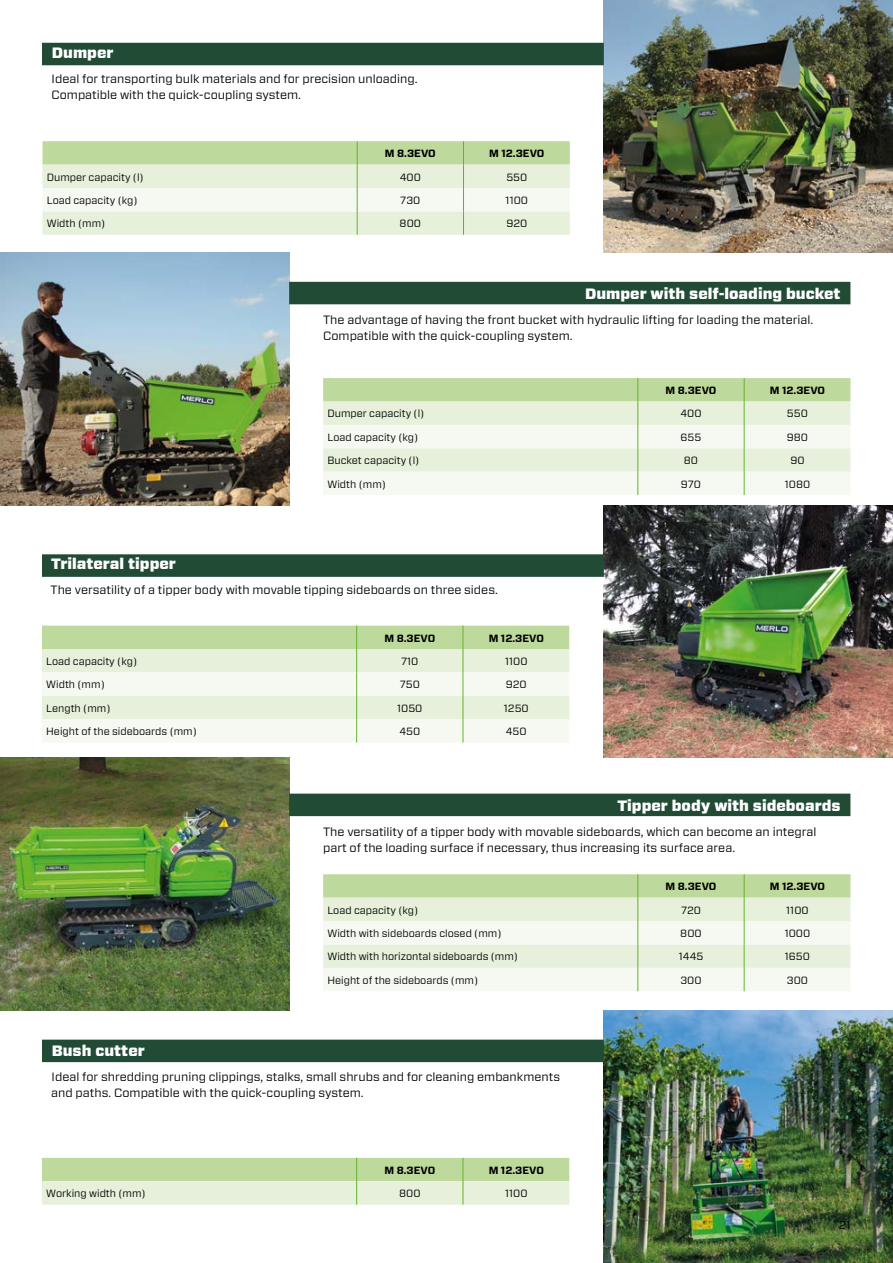
<style>
.page{position:relative;width:893px;height:1263px;background:#fff}
.page>*{position:absolute;margin:0;border:0;box-sizing:border-box;transform-origin:0 0}
.t1{font:900 15px "Forza";color:#fff}
.t2{font:12px/16.5px "Forza";color:#000}
.t3{font:11.25px "Forza";color:#000}
.t4{font:10.5px "Forza";color:#000}
.t5{font:700 10.5px "Forza";color:#000}
</style>
<div class="page">
<img style="left:0;top:758px;width:289px;height:252px">
<img style="left:0;top:253px;width:289px;height:252px">
<img style="left:604px;top:1010px;width:289px;height:253px">
<img style="left:604px;top:505px;width:289px;height:253px">
<img style="left:604px;top:0;width:289px;height:253px">
<svg style="left:323px;top:874px;width:527px;height:117px"></svg>
<svg style="left:42px;top:626px;width:527px;height:117px"></svg>
<svg style="left:42px;top:1158px;width:527px;height:47px"></svg>
<svg style="left:323px;top:378px;width:527px;height:117px"></svg>
<svg style="left:43px;top:141px;width:527px;height:94px"></svg>
<div style="left:42px;top:43px;width:562px;height:22px;background:#214b35"></div>
<div style="left:42px;top:554px;width:562px;height:23px;background:#214b35"></div>
<div style="left:42px;top:1039px;width:562px;height:23px;background:#214b35"></div>
<div style="left:289px;top:282px;width:561px;height:22px;background:#214b35"></div>
<div style="left:289px;top:794px;width:561px;height:22px;background:#214b35"></div>
<p class="t1" style="left:52px;top:42px;width:63px">Dumper</p>
<p class="t2" style="left:52px;top:70px;width:368px">Ideal for transporting bulk materials and for precision unloading.<br>Compatible with the quick-coupling system.</p>
<p class="t5" style="left:385px;top:146px;width:52px">M 8.3EVO</p>
<p class="t5" style="left:489px;top:146px;width:57px">M 12.3EVO</p>
<p class="t4" style="left:47px;top:170px;width:98px">Dumper capacity (l)</p>
<p class="t4" style="left:400px;top:170px;width:23px">400</p>
<p class="t4" style="left:506px;top:170px;width:23px">550</p>
<p class="t4" style="left:47px;top:193px;width:92px">Load capacity (kg)</p>
<p class="t4" style="left:400px;top:193px;width:22px">730</p>
<p class="t4" style="left:506px;top:193px;width:24px">1100</p>
<p class="t4" style="left:47px;top:216px;width:60px">Width (mm)</p>
<p class="t4" style="left:400px;top:216px;width:23px">800</p>
<p class="t4" style="left:506px;top:216px;width:22px">920</p>
<p class="t1" style="left:585px;top:283px;width:257px">Dumper with self-loading bucket</p>
<p class="t2" style="left:323px;top:311px;width:492px">The advantage of having the front bucket with hydraulic lifting for loading the material.<br>Compatible with the quick-coupling system.</p>
<p class="t5" style="left:665px;top:383px;width:52px">M 8.3EVO</p>
<p class="t5" style="left:770px;top:383px;width:57px">M 12.3EVO</p>
<p class="t4" style="left:327px;top:407px;width:98px">Dumper capacity (l)</p>
<p class="t4" style="left:680px;top:407px;width:23px">400</p>
<p class="t4" style="left:787px;top:407px;width:23px">550</p>
<p class="t4" style="left:327px;top:430px;width:92px">Load capacity (kg)</p>
<p class="t4" style="left:681px;top:430px;width:22px">655</p>
<p class="t4" style="left:787px;top:430px;width:23px">980</p>
<p class="t4" style="left:327px;top:453px;width:93px">Bucket capacity (l)</p>
<p class="t4" style="left:684px;top:453px;width:16px">80</p>
<p class="t4" style="left:790px;top:453px;width:16px">90</p>
<p class="t4" style="left:327px;top:477px;width:60px">Width (mm)</p>
<p class="t4" style="left:681px;top:477px;width:22px">970</p>
<p class="t4" style="left:785px;top:477px;width:27px">1080</p>
<p class="t1" style="left:51px;top:554px;width:126px">Trilateral tipper</p>
<p class="t2" style="left:51px;top:582px;width:449px">The versatility of a tipper body with movable tipping sideboards on three sides.</p>
<p class="t5" style="left:384px;top:631px;width:52px">M 8.3EVO</p>
<p class="t5" style="left:489px;top:631px;width:57px">M 12.3EVO</p>
<p class="t4" style="left:46px;top:654px;width:92px">Load capacity (kg)</p>
<p class="t4" style="left:401px;top:654px;width:19px">710</p>
<p class="t4" style="left:505px;top:654px;width:24px">1100</p>
<p class="t4" style="left:46px;top:677px;width:60px">Width (mm)</p>
<p class="t4" style="left:400px;top:677px;width:22px">750</p>
<p class="t4" style="left:506px;top:677px;width:22px">920</p>
<p class="t4" style="left:46px;top:701px;width:66px">Length (mm)</p>
<p class="t4" style="left:397px;top:701px;width:27px">1050</p>
<p class="t4" style="left:504px;top:701px;width:26px">1250</p>
<p class="t4" style="left:46px;top:724px;width:152px">Height of the sideboards (mm)</p>
<p class="t4" style="left:399px;top:724px;width:22px">450</p>
<p class="t4" style="left:506px;top:724px;width:22px">450</p>
<p class="t1" style="left:617px;top:795px;width:225px">Tipper body with sideboards</p>
<p class="t2" style="left:323px;top:823px;width:495px">The versatility of a tipper body with movable sideboards, which can become an integral part of the loading surface if necessary, thus increasing its surface area.</p>
<p class="t5" style="left:665px;top:879px;width:52px">M 8.3EVO</p>
<p class="t5" style="left:770px;top:879px;width:57px">M 12.3EVO</p>
<p class="t4" style="left:327px;top:903px;width:92px">Load capacity (kg)</p>
<p class="t4" style="left:681px;top:903px;width:21px">720</p>
<p class="t4" style="left:786px;top:903px;width:24px">1100</p>
<p class="t4" style="left:327px;top:926px;width:176px">Width with sideboards closed (mm)</p>
<p class="t4" style="left:680px;top:926px;width:23px">800</p>
<p class="t4" style="left:785px;top:926px;width:27px">1000</p>
<p class="t4" style="left:327px;top:949px;width:192px">Width with horizontal sideboards (mm)</p>
<p class="t4" style="left:679px;top:949px;width:26px">1445</p>
<p class="t4" style="left:785px;top:949px;width:27px">1650</p>
<p class="t4" style="left:327px;top:973px;width:152px">Height of the sideboards (mm)</p>
<p class="t4" style="left:680px;top:973px;width:23px">300</p>
<p class="t4" style="left:787px;top:973px;width:23px">300</p>
<p class="t1" style="left:52px;top:1040px;width:95px">Bush cutter</p>
<p class="t2" style="left:51px;top:1068px;width:510px">Ideal for shredding pruning clippings, stalks, small shrubs and for cleaning embankments and paths. Compatible with the quick-coupling system.</p>
<p class="t5" style="left:384px;top:1163px;width:52px">M 8.3EVO</p>
<p class="t5" style="left:489px;top:1163px;width:57px">M 12.3EVO</p>
<p class="t4" style="left:46px;top:1186px;width:101px">Working width (mm)</p>
<p class="t4" style="left:399px;top:1186px;width:23px">800</p>
<p class="t4" style="left:505px;top:1186px;width:24px">1100</p>
<p class="t3" style="left:839px;top:1217px;width:13px">21</p>
</div>
